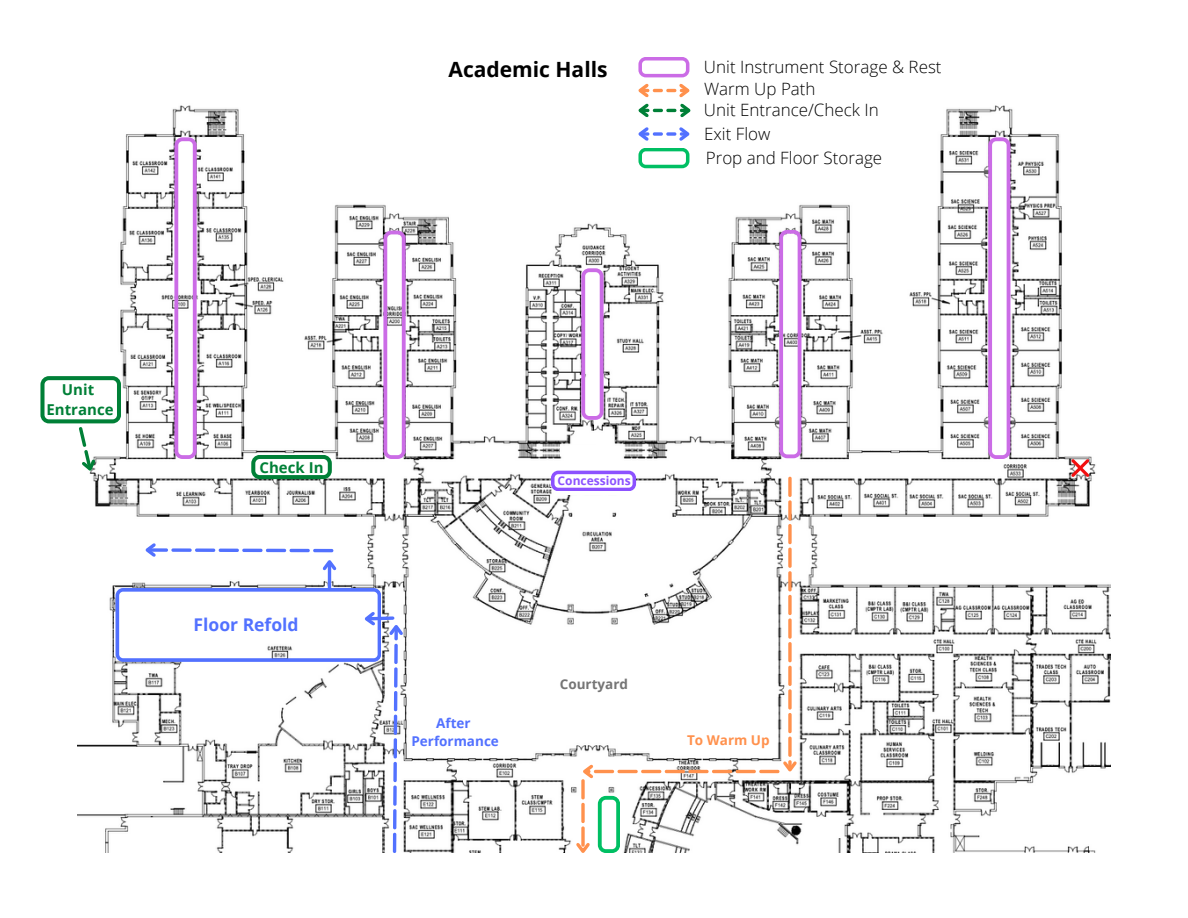
<style>
.page{position:relative;width:1188px;height:918px;background:#fff}
.page>*{position:absolute;margin:0;border:0;box-sizing:border-box;transform-origin:0 0}
.t1{font:700 21px "Open Sans";color:#000}
.t2{font:700 17.55px "Open Sans";color:#5271ff}
.t3{font:300 16.95px "Open Sans";color:#000}
.t4{font:700 15px/20.2px "Open Sans";color:#008037;text-align:center}
.t5{font:700 13.5px/18px "Open Sans";color:#5271ff;text-align:center}
.t6{font:700 13.5px "Open Sans";color:#757575}
.t7{font:700 13.5px "Open Sans";color:#ff914d}
.t8{font:700 12px "Open Sans";color:#8c52ff}
</style>
<div class="page">
<img style="left:78px;top:105px;width:1032px;height:748px">
<svg style="left:988px;top:137px;width:22px;height:322px"></svg>
<svg style="left:174px;top:137px;width:23px;height:322px"></svg>
<svg style="left:383px;top:231px;width:23px;height:228px"></svg>
<svg style="left:581px;top:268px;width:23px;height:152px"></svg>
<svg style="left:779px;top:230px;width:22px;height:228px"></svg>
<hr style="left:328px;top:563px;width:3px;height:25px;background:#5271ff">
<svg style="left:142px;top:540px;width:197px;height:33px"></svg>
<svg style="left:116px;top:588px;width:290px;height:265px"></svg>
<svg style="left:1071px;top:459px;width:18px;height:18px"></svg>
<svg style="left:40px;top:376px;width:81px;height:101px"></svg>
<svg style="left:251px;top:455px;width:81px;height:24px"></svg>
<div style="left:569px;top:445px;width:35px;height:32px;background:#fff"></div>
<div style="left:554px;top:463px;width:80px;height:32px;background:#fff"></div>
<svg style="left:551px;top:471px;width:249px;height:382px"></svg>
<svg style="left:635px;top:57px;width:59px;height:111px"></svg>
<h3 class="t4" style="left:47px;top:379px;width:69px">Unit<br>Entrance</h3>
<p class="t4" style="left:260px;top:457px;width:65px">Check In</p>
<h3 class="t2" style="left:194px;top:612px;width:107px">Floor Refold</h3>
<p class="t1" style="left:448px;top:54px;width:161px">Academic Halls</p>
<h3 class="t3" style="left:704px;top:55px;width:239px">Unit Instrument Storage &amp; Rest</h3>
<h3 class="t3" style="left:704px;top:77px;width:113px">Warm Up Path</h3>
<p class="t3" style="left:704px;top:98px;width:176px">Unit Entrance/Check In</p>
<h5 class="t3" style="left:704px;top:122px;width:68px">Exit Flow</h5>
<h5 class="t3" style="left:706px;top:146px;width:178px">Prop and Floor Storage</h5>
<h5 class="t8" style="left:558px;top:472px;width:75px">Concessions</h5>
<h2 class="t5" style="left:411px;top:714px;width:89px">After<br>Performance</h2>
<h3 class="t6" style="left:560px;top:675px;width:70px">Courtyard</h3>
<h4 class="t7" style="left:687px;top:730px;width:84px">To Warm Up</h4>
</div>
